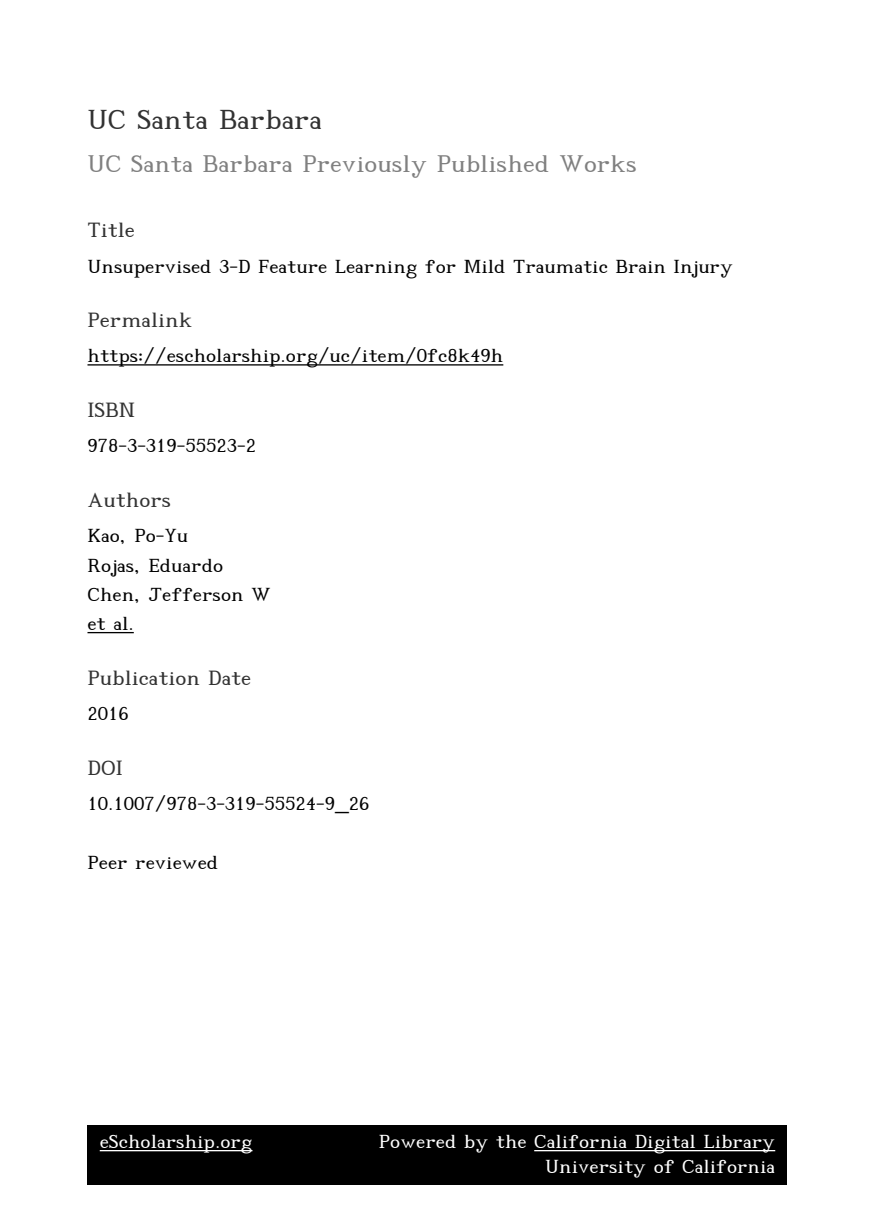
<style>
.page{position:relative;width:875px;height:1225px;background:#fff}
.page>*{position:absolute;margin:0;border:0;box-sizing:border-box;transform-origin:0 0}
.t1{font:28px "Code 2000";color:#323232}
.t2{font:24.5px "Code 2000";color:#808080}
.t3{font:21px "Code 2000";color:#323232}
.t4{font:19.25px/29.2px "Code 2000";color:#000}
.t5{font:19.25px/24.5px "Code 2000";color:#fff;text-align:right}
</style>
<div class="page">
<hr style="left:88px;top:364px;width:415px;height:2px;background:#000">
<hr style="left:88px;top:632px;width:46px;height:1px;background:#000">
<div style="left:88px;top:1125px;width:700px;height:60px;background:#000"></div>
<hr style="left:100px;top:1150px;width:152px;height:1px;background:#fff">
<hr style="left:534px;top:1150px;width:241px;height:1px;background:#fff">
<h1 class="t1" style="left:88px;top:102px;width:236px">UC Santa Barbara</h1>
<p class="t2" style="left:88px;top:148px;width:551px">UC Santa Barbara Previously Published Works</p>
<p class="t3" style="left:88px;top:217px;width:49px">Title</p>
<p class="t4" style="left:88px;top:251px;width:647px">Unsupervised 3-D Feature Learning for Mild Traumatic Brain Injury</p>
<p class="t3" style="left:88px;top:306px;width:106px">Permalink</p>
<p class="t4" style="left:88px;top:341px;width:417px">https://escholarship.org/uc/item/0fc8k49h</p>
<p class="t3" style="left:88px;top:396px;width:49px">ISBN</p>
<p class="t4" style="left:88px;top:431px;width:170px">978-3-319-55523-2</p>
<p class="t3" style="left:88px;top:486px;width:85px">Authors</p>
<p class="t4" style="left:88px;top:521px;width:185px">Kao, Po-Yu<br>Rojas, Eduardo<br>Chen, Jefferson W et al.</p>
<p class="t3" style="left:88px;top:664px;width:165px">Publication Date</p>
<p class="t4" style="left:88px;top:699px;width:43px">2016</p>
<p class="t3" style="left:88px;top:754px;width:37px">DOI</p>
<p class="t4" style="left:88px;top:789px;width:284px">10.1007/978-3-319-55524-9_26</p>
<p class="t4" style="left:88px;top:847px;width:132px">Peer reviewed</p>
<p class="t5" style="left:100px;top:1129px;width:154px">eScholarship.org</p>
<p class="t5" style="left:379px;top:1129px;width:398px">Powered by the California Digital Library<br>University of California</p>
</div>
